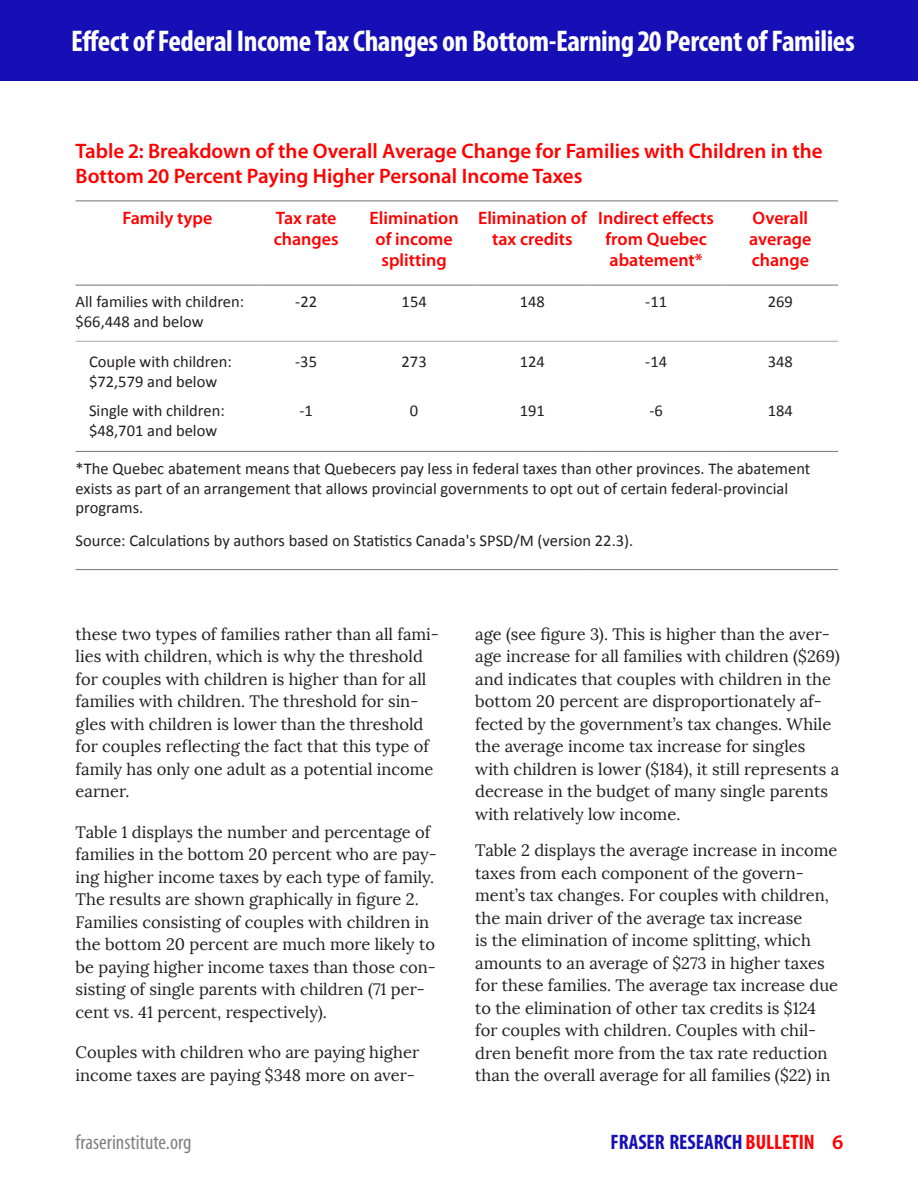
<style>
.page{position:relative;width:918px;height:1188px;background:#fff}
.page>*{position:absolute;margin:0;border:0;box-sizing:border-box;transform-origin:0 0}
.t1{font:700 condensed 30px "Myriad Pro";letter-spacing:-.015em;color:#fff}
.t2{font:600 21px/25.5px "Myriad Pro";color:#f00}
.t3{font:700 condensed 21px "Myriad Pro";color:#160fb6}
.t4{font:condensed 21px "Myriad Pro";color:#828080}
.t5{font:600 18px/21px "Myriad Pro";color:#f00;text-align:center}
.t6{font:16.5px/22.5px "Lora";color:#231f20}
.t7{font:16.5px/19.8px "Calibri";color:#231f20}
.s1{color:#f00}
.s2{font-weight:600;font-stretch:normal;color:#f00}
</style>
<div class="page">
<div style="left:0;top:0;width:918px;height:81px;background:#160fb6"></div>
<hr style="left:76px;top:200px;width:183px;height:1px;background:#808285">
<hr style="left:259px;top:200px;width:94px;height:1px;background:#808285">
<hr style="left:353px;top:200px;width:122px;height:1px;background:#808285">
<hr style="left:475px;top:200px;width:115px;height:1px;background:#808285">
<hr style="left:590px;top:200px;width:133px;height:1px;background:#808285">
<hr style="left:723px;top:200px;width:115px;height:1px;background:#808285">
<hr style="left:76px;top:285px;width:183px;height:1px;background:#808285">
<hr style="left:259px;top:285px;width:94px;height:1px;background:#808285">
<hr style="left:353px;top:285px;width:122px;height:1px;background:#808285">
<hr style="left:475px;top:285px;width:115px;height:1px;background:#808285">
<hr style="left:590px;top:285px;width:133px;height:1px;background:#808285">
<hr style="left:723px;top:285px;width:115px;height:1px;background:#808285">
<hr style="left:76px;top:451px;width:183px;height:1px;background:#808285">
<hr style="left:259px;top:451px;width:94px;height:1px;background:#808285">
<hr style="left:353px;top:451px;width:122px;height:1px;background:#808285">
<hr style="left:475px;top:451px;width:115px;height:1px;background:#808285">
<hr style="left:590px;top:451px;width:133px;height:1px;background:#808285">
<hr style="left:723px;top:451px;width:115px;height:1px;background:#808285">
<hr style="left:76px;top:569px;width:183px;height:1px;background:#808285">
<hr style="left:259px;top:569px;width:94px;height:1px;background:#808285">
<hr style="left:353px;top:569px;width:122px;height:1px;background:#808285">
<hr style="left:475px;top:569px;width:115px;height:1px;background:#808285">
<hr style="left:590px;top:569px;width:133px;height:1px;background:#808285">
<hr style="left:723px;top:569px;width:115px;height:1px;background:#808285">
<hr style="left:76px;top:341px;width:183px;height:1px;background:#a8a9ad">
<hr style="left:259px;top:341px;width:94px;height:1px;background:#a8a9ad">
<hr style="left:353px;top:341px;width:122px;height:1px;background:#a8a9ad">
<hr style="left:475px;top:341px;width:115px;height:1px;background:#a8a9ad">
<hr style="left:590px;top:341px;width:133px;height:1px;background:#a8a9ad">
<hr style="left:723px;top:341px;width:115px;height:1px;background:#a8a9ad">
<h1 class="t1" style="left:71px;top:22px;width:785px">Effect of Federal Income Tax Changes on Bottom-Earning 20 Percent of Families</h1>
<p class="t2" style="left:76px;top:137px;width:749px">Table 2: Breakdown of the Overall Average Change for Families with Children in the<br>Bottom 20 Percent Paying Higher Personal Income Taxes</p>
<p class="t5" style="left:122px;top:207px;width:92px">Family type</p>
<p class="t5" style="left:274px;top:207px;width:66px;text-align:left">Tax rate changes</p>
<p class="t5" style="left:370px;top:207px;width:91px">Elimination of income splitting</p>
<p class="t5" style="left:478px;top:207px;width:110px">Elimination of tax credits</p>
<p class="t5" style="left:598px;top:207px;width:117px">Indirect effects from Quebec abatement*</p>
<p class="t5" style="left:749px;top:207px;width:64px;text-align:left">Overall average change</p>
<p class="t7" style="left:76px;top:292px;width:170px">All families with children: $66,448 and below</p>
<p class="t7" style="left:295px;top:292px;width:23px">-22</p>
<p class="t7" style="left:402px;top:292px;width:27px">154</p>
<p class="t7" style="left:520px;top:292px;width:27px">148</p>
<p class="t7" style="left:645px;top:292px;width:23px">-11</p>
<p class="t7" style="left:768px;top:292px;width:27px">269</p>
<p class="t7" style="left:89px;top:352px;width:144px">Couple with children: $72,579 and below</p>
<p class="t7" style="left:295px;top:352px;width:23px">-35</p>
<p class="t7" style="left:402px;top:352px;width:27px">273</p>
<p class="t7" style="left:520px;top:352px;width:27px">124</p>
<p class="t7" style="left:645px;top:352px;width:23px">-14</p>
<p class="t7" style="left:768px;top:352px;width:27px">348</p>
<p class="t7" style="left:89px;top:401px;width:137px">Single with children: $48,701 and below</p>
<p class="t7" style="left:299px;top:401px;width:15px">-1</p>
<p class="t7" style="left:410px;top:401px;width:10px">0</p>
<p class="t7" style="left:520px;top:401px;width:27px">191</p>
<p class="t7" style="left:649px;top:401px;width:15px">-6</p>
<p class="t7" style="left:768px;top:401px;width:27px">184</p>
<p class="t7" style="left:76px;top:458px;width:736px">*The Quebec abatement means that Quebecers pay less in federal taxes than other provinces. The abatement exists as part of an arrangement that allows provincial governments to opt out of certain federal-provincial programs.</p>
<p class="t7" style="left:76px;top:531px;width:559px">Source: Calculations by authors based on Statistics Canada's SPSD/M (version 22.3).</p>
<p class="t6" style="left:76px;top:623px;width:365px">these two types of families rather than all fami&shy;lies with children, which is why the threshold for couples with children is higher than for all families with children. The threshold for sin&shy;gles with children is lower than the threshold for couples reflecting the fact that this type of family has only one adult as a potential income earner.</p>
<p class="t6" style="left:76px;top:821px;width:363px">Table 1 displays the number and percentage of families in the bottom 20 percent who are pay&shy;ing higher income taxes by each type of family.<br>The results are shown graphically in figure 2.<br>Families consisting of couples with children in the bottom 20 percent are much more likely to be paying higher income taxes than those con&shy;sisting of single parents with children (71 per&shy;cent vs. 41 percent, respectively).</p>
<p class="t6" style="left:76px;top:1041px;width:345px">Couples with children who are paying higher income taxes are paying $348 more on aver-</p>
<p class="t6" style="left:475px;top:623px;width:366px">age (see figure 3). This is higher than the aver&shy;age increase for all families with children ($269) and indicates that couples with children in the bottom 20 percent are disproportionately af&shy;fected by the government’s tax changes. While the average income tax increase for singles with children is lower ($184), it still represents a decrease in the budget of many single parents with relatively low income.</p>
<p class="t6" style="left:475px;top:839px;width:364px">Table 2 displays the average increase in income taxes from each component of the govern&shy;ment’s tax changes. For couples with children, the main driver of the average tax increase<br>is the elimination of income splitting, which amounts to an average of $273 in higher taxes for these families. The average tax increase due to the elimination of other tax credits is $124 for couples with children. Couples with chil&shy;dren benefit more from the tax rate reduction than the overall average for all families ($22) in</p>
<p class="t4" style="left:76px;top:1129px;width:117px">fraserinstitute.org</p>
<p class="t3" style="left:611px;top:1129px;width:234px">FRASER RESEARCH <span class="s1">BULLETIN</span> <span class="s2">6</span></p>
</div>
